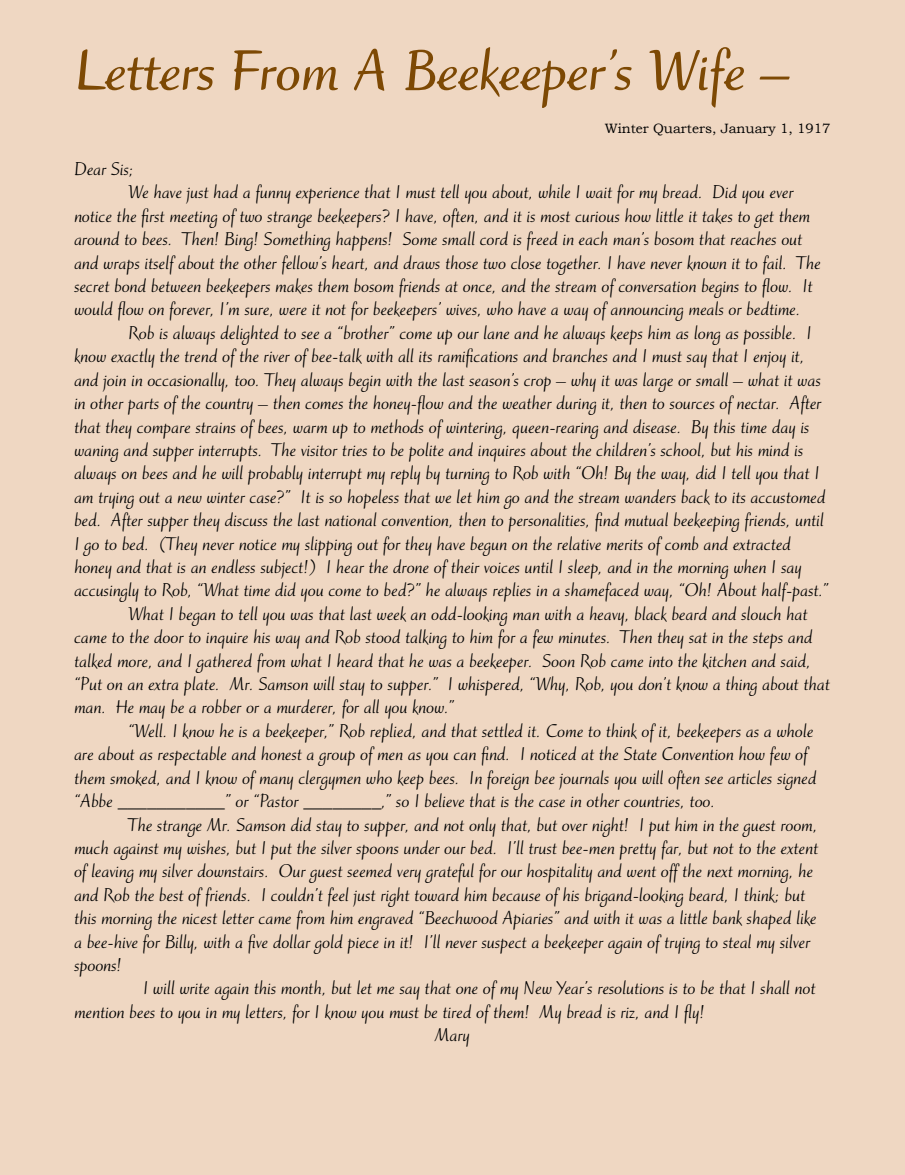
<style>
.page{position:relative;width:905px;height:1175px;background:#fff}
.page>*{position:absolute;margin:0;border:0;box-sizing:border-box;transform-origin:0 0}
.t1{font:700 60px "Ruzicka Freehand LT Std";color:#7d4904}
.t2{font:19.5px "Ruzicka Freehand LT Std";color:#000}
.t3{font:13.5px "Bookman Old Style";color:#000}
</style>
<div class="page">
<div style="left:0;top:0;width:904px;height:1174px;background:#efd7c2"></div>
<h1 class="t1" style="left:74px;top:36px;width:717px">Letters From A Beekeeper’s Wife –</h1>
<p class="t3" style="left:604px;top:119px;width:227px">Winter Quarters, January 1, 1917</p>
<p class="t2" style="left:74px;top:158px;width:61px">Dear Sis;</p>
<p class="t2" style="left:128px;top:181px;width:666px">We have just had a funny experience that I must tell you about, while I wait for my bread. Did you ever</p>
<p class="t2" style="left:74px;top:204px;width:737px">notice the first meeting of two strange beekeepers? I have, often, and it is most curious how little it takes to get them</p>
<p class="t2" style="left:74px;top:228px;width:729px">around to bees. Then! Bing! Something happens! Some small cord is freed in each man’s bosom that reaches out</p>
<p class="t2" style="left:74px;top:251px;width:748px">and wraps itself about the other fellow’s heart, and draws those two close together. I have never known it to fail. The</p>
<p class="t2" style="left:74px;top:275px;width:740px">secret bond between beekeepers makes them bosom friends at once, and the stream of conversation begins to flow. It</p>
<p class="t2" style="left:74px;top:298px;width:728px">would flow on forever, I’m sure, were it not for beekeepers’ wives, who have a way of announcing meals or bedtime.</p>
<p class="t2" style="left:128px;top:321px;width:685px">Rob is always delighted to see a “brother” come up our lane and he always keeps him as long as possible. I</p>
<p class="t2" style="left:74px;top:345px;width:731px">know exactly the trend of the river of bee-talk with all its ramifications and branches and I must say that I enjoy it,</p>
<p class="t2" style="left:74px;top:368px;width:748px">and join in occasionally, too. They always begin with the last season’s crop – why it was large or small – what it was</p>
<p class="t2" style="left:74px;top:392px;width:748px">in other parts of the country – then comes the honey-flow and the weather during it, then to sources of nectar. After</p>
<p class="t2" style="left:74px;top:415px;width:736px">that they compare strains of bees, warm up to methods of wintering, queen-rearing and disease. By this time day is</p>
<p class="t2" style="left:74px;top:438px;width:730px">waning and supper interrupts. The visitor tries to be polite and inquires about the children’s school, but his mind is</p>
<p class="t2" style="left:74px;top:462px;width:747px">always on bees and he will probably interrupt my reply by turning to Rob with “Oh! By the way, did I tell you that I</p>
<p class="t2" style="left:74px;top:485px;width:752px">am trying out a new winter case?” It is so hopeless that we let him go and the stream wanders back to its accustomed</p>
<p class="t2" style="left:74px;top:509px;width:751px">bed. After supper they discuss the last national convention, then to personalities, find mutual beekeeping friends, until</p>
<p class="t2" style="left:74px;top:532px;width:718px">I go to bed. (They never notice my slipping out for they have begun on the relative merits of comb and extracted</p>
<p class="t2" style="left:74px;top:555px;width:729px">honey and that is an endless subject!) I hear the drone of their voices until I sleep, and in the morning when I say</p>
<p class="t2" style="left:74px;top:579px;width:756px">accusingly to Rob, “What time did you come to bed?” he always replies in a shamefaced way, “Oh! About half-past.”</p>
<p class="t2" style="left:128px;top:602px;width:681px">What I began to tell you was that last week an odd-looking man with a heavy, black beard and slouch hat</p>
<p class="t2" style="left:74px;top:626px;width:739px">came to the door to inquire his way and Rob stood talking to him for a few minutes. Then they sat in the steps and</p>
<p class="t2" style="left:74px;top:649px;width:738px">talked more, and I gathered from what I heard that he was a beekeeper. Soon Rob came into the kitchen and said,</p>
<p class="t2" style="left:74px;top:672px;width:757px">“Put on an extra plate. Mr. Samson will stay to supper.” I whispered, “Why, Rob, you don’t know a thing about that</p>
<p class="t2" style="left:74px;top:696px;width:382px">man. He may be a robber or a murderer, for all you know.”</p>
<p class="t2" style="left:128px;top:719px;width:686px">“Well. I know he is a beekeeper,” Rob replied, and that settled it. Come to think of it, beekeepers as a whole</p>
<p class="t2" style="left:74px;top:743px;width:735px">are about as respectable and honest a group of men as you can find. I noticed at the State Convention how few of</p>
<p class="t2" style="left:74px;top:766px;width:743px">them smoked, and I know of many clergymen who keep bees. In foreign bee journals you will often see articles signed</p>
<p class="t2" style="left:74px;top:789px;width:642px">“Abbe ___________” or “Pastor ________,” so I believe that is the case in other countries, too.</p>
<p class="t2" style="left:128px;top:813px;width:691px">The strange Mr. Samson did stay to supper, and not only that, but over night! I put him in the guest room,</p>
<p class="t2" style="left:74px;top:836px;width:745px">much against my wishes, but I put the silver spoons under our bed. I’ll trust bee-men pretty far, but not to the extent</p>
<p class="t2" style="left:74px;top:860px;width:740px">of leaving my silver downstairs. Our guest seemed very grateful for our hospitality and went off the next morning, he</p>
<p class="t2" style="left:74px;top:883px;width:732px">and Rob the best of friends. I couldn’t feel just right toward him because of his brigand-looking beard, I think; but</p>
<p class="t2" style="left:74px;top:906px;width:743px">this morning the nicest letter came from him engraved “Beechwood Apiaries” and with it was a little bank shaped like</p>
<p class="t2" style="left:74px;top:930px;width:737px">a bee-hive for Billy, with a five dollar gold piece in it! I’ll never suspect a beekeeper again of trying to steal my silver</p>
<p class="t2" style="left:74px;top:953px;width:50px">spoons!</p>
<p class="t2" style="left:143px;top:977px;width:674px">I will write again this month, but let me say that one of my New Year’s resolutions is to be that I shall not</p>
<p class="t2" style="left:74px;top:1000px;width:632px">mention bees to you in my letters, for I know you must be tired of them! My bread is riz, and I fly!</p>
<p class="t2" style="left:435px;top:1023px;width:37px">Mary</p>
</div>
